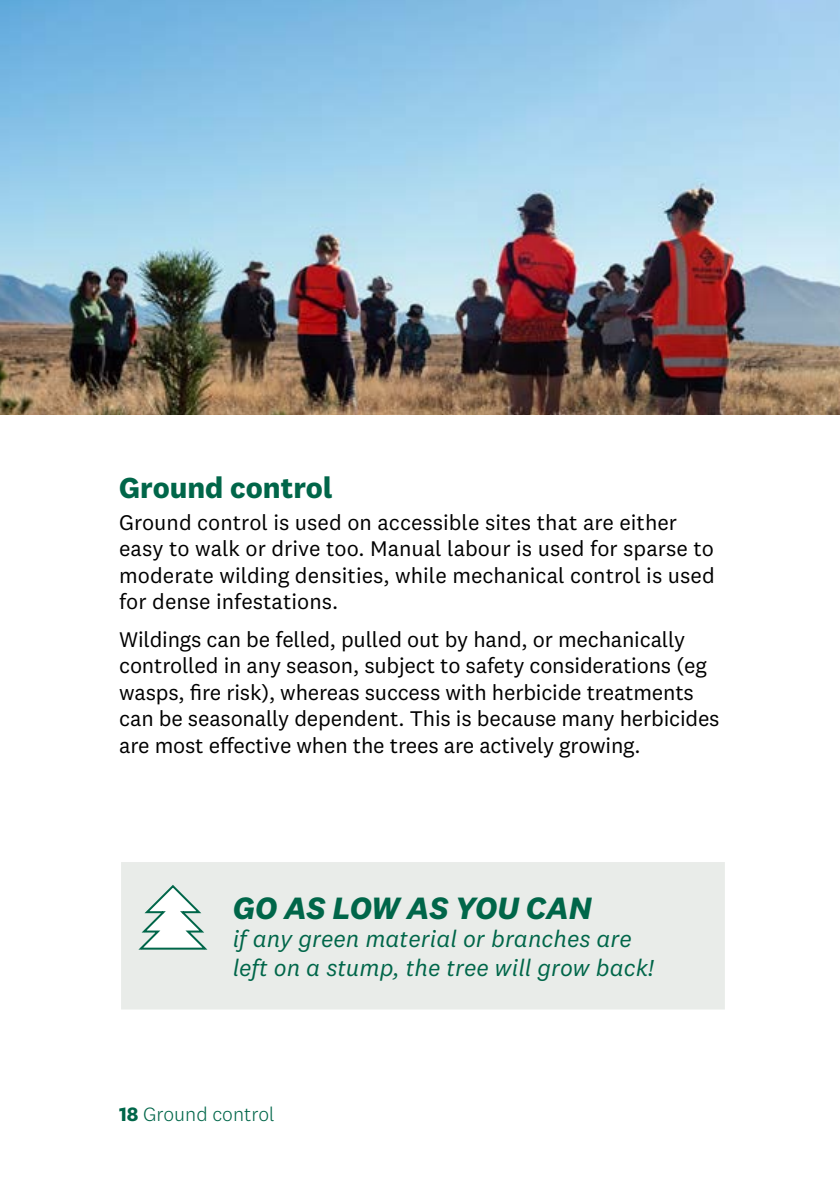
<style>
.page{position:relative;width:840px;height:1191px;background:#fff}
.page>*{position:absolute;margin:0;border:0;box-sizing:border-box;transform-origin:0 0}
.t1{font:italic 700 32px "National 2";letter-spacing:-.01em;color:#006649}
.t2{font:700 30px "National 2";color:#006649}
.t3{font:italic 24px/28.8px "National 2";color:#006649}
.t4{font:22px/26.4px "National 2";letter-spacing:-.01em;color:#000}
.t5{font:300 20px "National 2";color:#006649}
.s1{font-weight:700}
</style>
<div class="page">
<div style="left:121px;top:862px;width:603px;height:147px;background:#e9ece9"></div>
<svg style="left:138px;top:885px;width:70px;height:65px"></svg>
<img style="left:0;top:0;width:839px;height:414px">
<h2 class="t2" style="left:119px;top:469px;width:215px">Ground control</h2>
<p class="t4" style="left:119px;top:509px;width:596px">Ground control is used on accessible sites that are either easy to walk or drive too. Manual labour is used for sparse to moderate wilding densities, while mechanical control is used for dense infestations.</p>
<p class="t4" style="left:119px;top:626px;width:601px">Wildings can be felled, pulled out by hand, or mechanically controlled in any season, subject to safety considerations (eg wasps, fire risk), whereas success with herbicide treatments can be seasonally dependent. This is because many herbicides are most effective when the trees are actively growing.</p>
<h1 class="t1" style="left:232px;top:887px;width:360px">GO AS LOW AS YOU CAN</h1>
<p class="t3" style="left:232px;top:924px;width:423px">if any green material or branches are left on a stump, the tree will grow back!</p>
<p class="t5" style="left:119px;top:1102px;width:157px"><span class="s1">18</span> Ground control</p>
</div>
